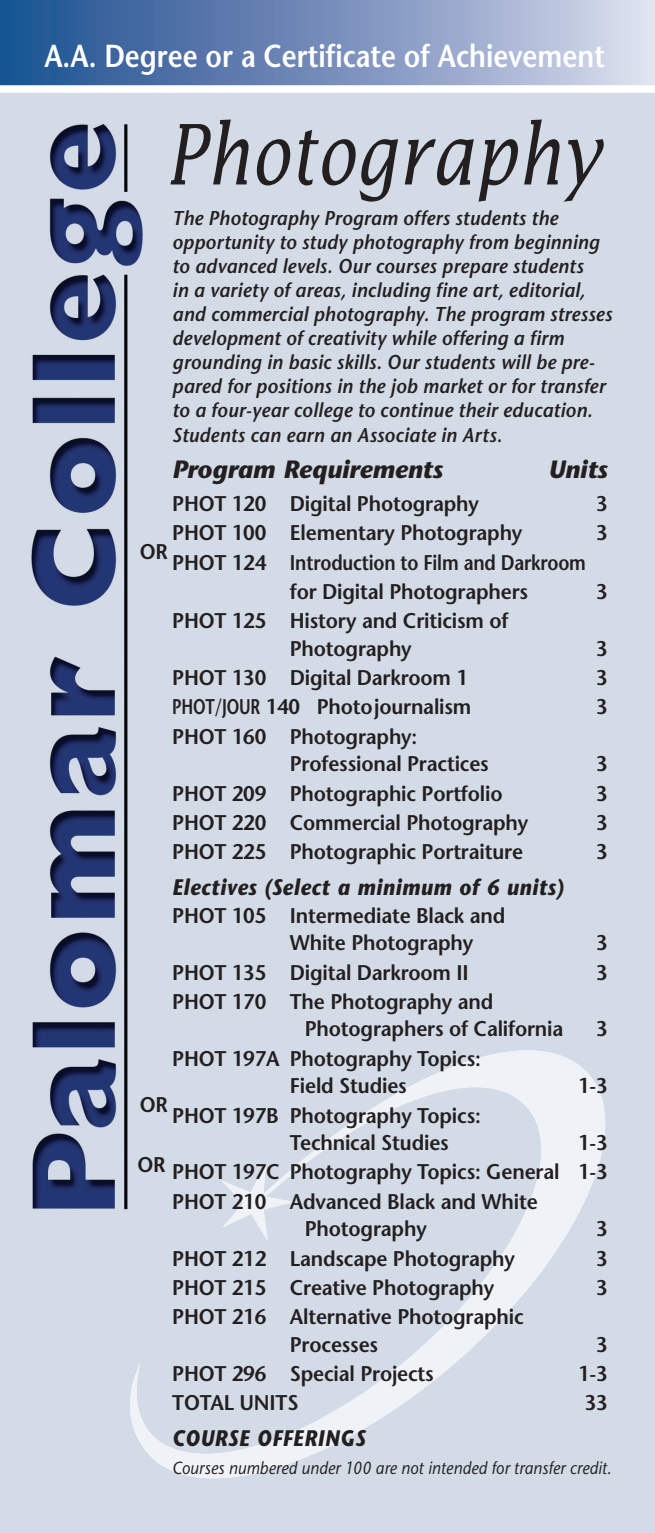
<style>
.page{position:relative;width:655px;height:1533px;background:#fff}
.page>*{position:absolute;margin:0;border:0;box-sizing:border-box;transform-origin:0 0}
.t1{font:italic 83.5px "Lucida Math Std";letter-spacing:-.01em;color:#231f20;scale:.81 1}
.t2{font:600 31.75px "Stone Sans Std";color:#fff;scale:.86 1}
.t3{font:italic 700 25px "Stone Sans Std";color:#231f20}
.t4{font:italic 700 22.5px "Stone Sans Std";letter-spacing:.03em;color:#231f20;scale:.9 1}
.t5{font:600 21.25px/27.5px "Stone Sans Std";letter-spacing:-.01em;color:#231f20;scale:.95 1}
.t6{font:600 21.25px "Stone Sans Std";letter-spacing:-.01em;color:#231f20;scale:.75 1}
.t7{font:italic 600 20px/24.2px "Stone Sans Std";letter-spacing:.01em;color:#231f20;scale:.95 1}
.t8{font:italic 500 17.5px "Stone Sans Std";letter-spacing:.01em;color:#231f20;scale:.9 1}
</style>
<div class="page">
<div style="left:0;top:0;width:654px;height:88px;background:linear-gradient(to right,#174a8d,#dad9ec)"></div>
<div style="left:0;top:93px;width:654px;height:1440px;background:#d3dbe6"></div>
<img style="left:332px;top:1050px;width:274px;height:86px">
<img style="left:221px;top:1135px;width:124px;height:86px">
<img style="left:461px;top:1135px;width:143px;height:172px">
<img style="left:222px;top:1221px;width:45px;height:20px">
<img style="left:374px;top:1306px;width:88px;height:116px">
<img style="left:112px;top:1363px;width:87px;height:114px">
<img style="left:286px;top:1384px;width:89px;height:80px">
<img style="left:461px;top:1306px;width:51px;height:51px">
<img style="left:199px;top:1434px;width:88px;height:44px">
<div style="left:0;top:85px;width:654px;height:8px;background:#fff"></div>
<h2 class="t2" style="left:44px;top:37px;width:653px">A.A. Degree or a Certificate of Achievement</h2>
<h1 class="t1" style="left:170px;top:118px;width:537px">Photography</h1>
<p class="t7" style="left:172px;top:205px;width:464px">The Photography Program offers students the opportunity to study photography from beginning to advanced levels. Our courses prepare students<br>in a variety of areas, including fine art, editorial, and commercial photography. The program stresses development of creativity while offering a firm grounding in basic skills. Our students will be pre&shy;pared for positions in the job market or for transfer to a four-year college to continue their education.<br>Students can earn an Associate in Arts.</p>
<p class="t3" style="left:172px;top:454px;width:272px">Program Requirements</p>
<p class="t3" style="left:548px;top:454px;width:61px">Units</p>
<p class="t5" style="left:172px;top:490px;width:324px">PHOT 120 Digital Photography</p>
<p class="t5" style="left:595px;top:490px;width:14px">3</p>
<p class="t5" style="left:172px;top:519px;width:370px">PHOT 100 Elementary Photography</p>
<p class="t5" style="left:595px;top:519px;width:14px">3</p>
<p class="t5" style="left:290px;top:547px;width:313px;line-height:29.2px;text-indent:-117px">PHOT 124 Introduction to Film and Darkroom for Digital Photographers</p>
<p class="t5" style="left:140px;top:538px;width:31px">OR</p>
<p class="t5" style="left:595px;top:578px;width:14px">3</p>
<p class="t5" style="left:290px;top:607px;width:231px;text-indent:-117px">PHOT 125 History and Criticism of<br>Photography</p>
<p class="t5" style="left:595px;top:634px;width:14px">3</p>
<p class="t5" style="left:172px;top:664px;width:313px">PHOT 130 Digital Darkroom 1</p>
<p class="t5" style="left:595px;top:664px;width:14px">3</p>
<p class="t6" style="left:172px;top:694px;width:400px">PHOT/JOUR 140 Photojournalism</p>
<p class="t5" style="left:595px;top:693px;width:14px">3</p>
<p class="t5" style="left:290px;top:722px;width:211px;text-indent:-117px">PHOT 160 Photography:<br>Professional Practices</p>
<p class="t5" style="left:595px;top:750px;width:14px">3</p>
<p class="t5" style="left:172px;top:779px;width:349px">PHOT 209 Photographic Portfolio</p>
<p class="t5" style="left:595px;top:779px;width:14px">3</p>
<p class="t5" style="left:172px;top:808px;width:376px">PHOT 220 Commercial Photography</p>
<p class="t5" style="left:595px;top:808px;width:14px">3</p>
<p class="t5" style="left:172px;top:838px;width:370px">PHOT 225 Photographic Portraiture</p>
<p class="t5" style="left:595px;top:838px;width:14px">3</p>
<p class="t4" style="left:172px;top:874px;width:436px">Electives (Select a minimum of 6 units)</p>
<p class="t5" style="left:290px;top:901px;width:228px;text-indent:-117px">PHOT 105 Intermediate Black and<br>White Photography</p>
<p class="t5" style="left:595px;top:929px;width:14px">3</p>
<p class="t5" style="left:172px;top:958px;width:313px">PHOT 135 Digital Darkroom II</p>
<p class="t5" style="left:595px;top:958px;width:14px">3</p>
<p class="t5" style="left:305px;top:987px;width:273px;text-indent:-132px">PHOT 170 The Photography and<br>Photographers of California</p>
<p class="t5" style="left:595px;top:1015px;width:14px">3</p>
<p class="t5" style="left:290px;top:1044px;width:202px;text-indent:-117px">PHOT 197A Photography Topics:<br>Field Studies</p>
<p class="t5" style="left:578px;top:1072px;width:33px">1-3</p>
<p class="t5" style="left:140px;top:1090px;width:31px">OR</p>
<p class="t5" style="left:290px;top:1101px;width:202px;text-indent:-117px">PHOT 197B Photography Topics:<br>Technical Studies</p>
<p class="t5" style="left:578px;top:1129px;width:33px">1-3</p>
<p class="t5" style="left:172px;top:1158px;width:459px">PHOT 197C Photography Topics: General 1-3</p>
<p class="t5" style="left:172px;top:1187px;width:386px">PHOT 210 Advanced Black and White</p>
<p class="t5" style="left:305px;top:1215px;width:130px">Photography</p>
<p class="t5" style="left:595px;top:1215px;width:14px">3</p>
<p class="t5" style="left:172px;top:1244px;width:362px">PHOT 212 Landscape Photography</p>
<p class="t5" style="left:595px;top:1244px;width:14px">3</p>
<p class="t5" style="left:172px;top:1273px;width:340px">PHOT 215 Creative Photography</p>
<p class="t5" style="left:595px;top:1273px;width:14px">3</p>
<p class="t5" style="left:290px;top:1303px;width:247px;text-indent:-117px">PHOT 216 Alternative Photographic<br>Processes</p>
<p class="t5" style="left:137px;top:1150px;width:31px">OR</p>
<p class="t5" style="left:595px;top:1330px;width:14px">3</p>
<p class="t5" style="left:172px;top:1359px;width:277px">PHOT 296 Special Projects</p>
<p class="t5" style="left:578px;top:1359px;width:33px">1-3</p>
<p class="t5" style="left:172px;top:1389px;width:134px">TOTAL UNITS</p>
<p class="t5" style="left:584px;top:1389px;width:26px">33</p>
<p class="t4" style="left:172px;top:1425px;width:216px">COURSE OFFERINGS</p>
<p class="t8" style="left:172px;top:1457px;width:489px">Courses numbered under 100 are not intended for transfer credit.</p>
</div>
